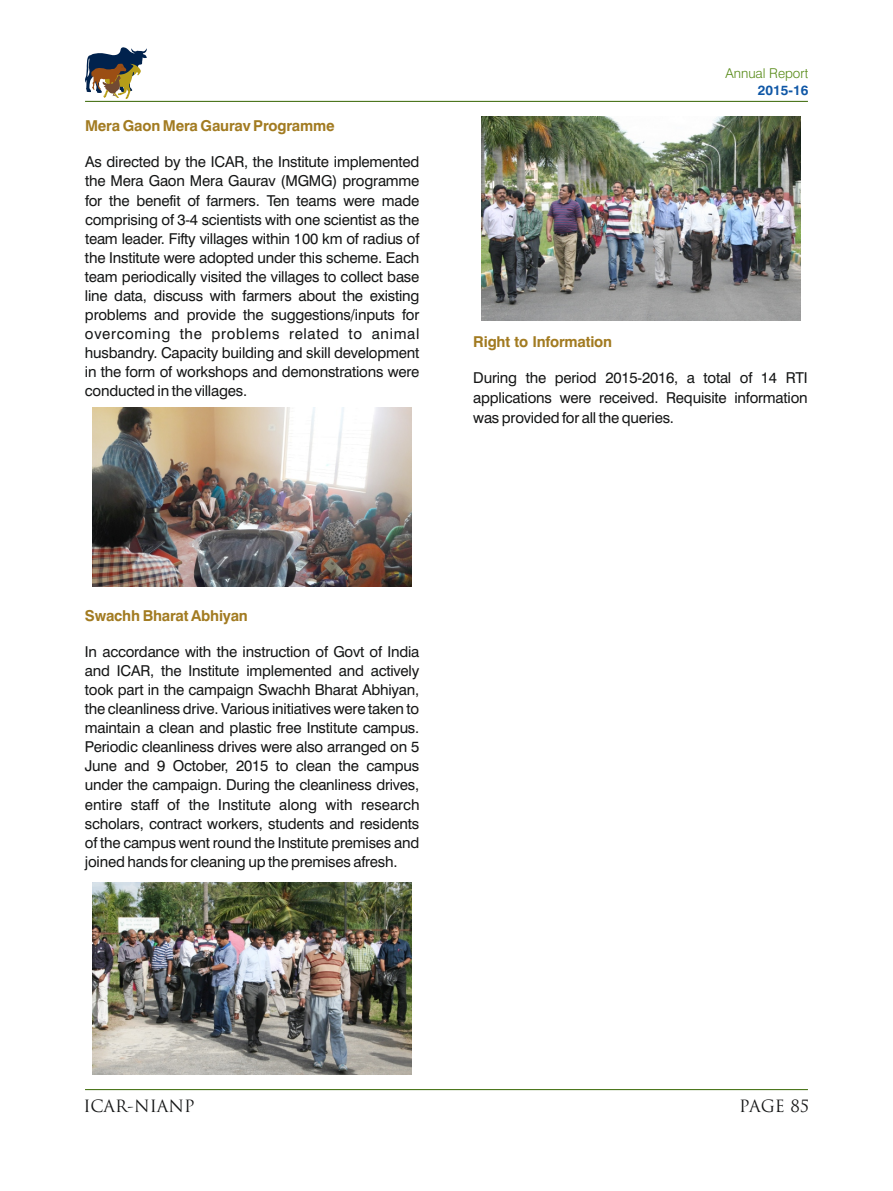
<style>
.page{position:relative;width:893px;height:1191px;background:#fff}
.page>*{position:absolute;margin:0;border:0;box-sizing:border-box;transform-origin:0 0}
.t1{font:16.5px "Trajan Pro";color:#151616}
.t2{font:15px/19px "Swiss 721 BT";letter-spacing:-.015em;color:#151616;text-align:justify}
.t3{font:700 15px "Swiss 721 BT";letter-spacing:-.015em;color:#a27b21}
.t4{font:300 13.5px "Swiss 721 BT";color:#568a16}
.t5{font:700 13.5px "Swiss 721 BT";color:#0f57a6}
</style>
<div class="page">
<img style="left:93px;top:882px;width:319px;height:192px">
<img style="left:481px;top:117px;width:319px;height:204px">
<img style="left:93px;top:407px;width:319px;height:179px">
<svg style="left:85px;top:47px;width:62px;height:52px"></svg>
<hr style="left:85px;top:101px;width:723px;height:1px;background:#366500">
<hr style="left:85px;top:1089px;width:723px;height:1px;background:#366500">
<p class="t3" style="left:85px;top:120px;width:251px">Mera Gaon Mera Gaurav Programme</p>
<p class="t2" style="left:85px;top:154px;width:336px">As directed by the ICAR, the Institute implemented the Mera Gaon Mera Gaurav (MGMG) programme for the benefit of farmers. Ten teams were made comprising of 3-4 scientists with one scientist as the team leader. Fifty villages within 100 km of radius of the Institute were adopted under this scheme. Each team periodically visited the villages to collect base line data, discuss with farmers about the existing problems and provide the suggestions/inputs for overcoming the problems related to animal husbandry. Capacity building and skill development in the form of workshops and demonstrations were conducted in the villages.</p>
<p class="t4" style="left:725px;top:68px;width:84px">Annual Report</p>
<p class="t5" style="left:758px;top:84px;width:52px">2015-16</p>
<p class="t3" style="left:473px;top:336px;width:140px">Right to Information</p>
<p class="t2" style="left:473px;top:369px;width:336px;line-height:19.8px">During the period 2015-2016, a total of 14 RTI applications were received. Requisite information was provided for all the queries.</p>
<p class="t3" style="left:85px;top:609px;width:164px">Swachh Bharat Abhiyan</p>
<p class="t2" style="left:85px;top:643px;width:336px">In accordance with the instruction of Govt of India and ICAR, the Institute implemented and actively took part in the campaign Swachh Bharat Abhiyan, the cleanliness drive. Various initiatives were taken to maintain a clean and plastic free Institute campus.<br>Periodic cleanliness drives were also arranged on 5<br>June and 9 October, 2015 to clean the campus under the campaign. During the cleanliness drives, entire staff of the Institute along with research scholars, contract workers, students and residents of the campus went round the Institute premises and joined hands for cleaning up the premises afresh.</p>
<p class="t1" style="left:83px;top:1100px;width:113px">ICAR-NIANP</p>
<p class="t1" style="left:739px;top:1100px;width:71px">PAGE 85</p>
</div>
